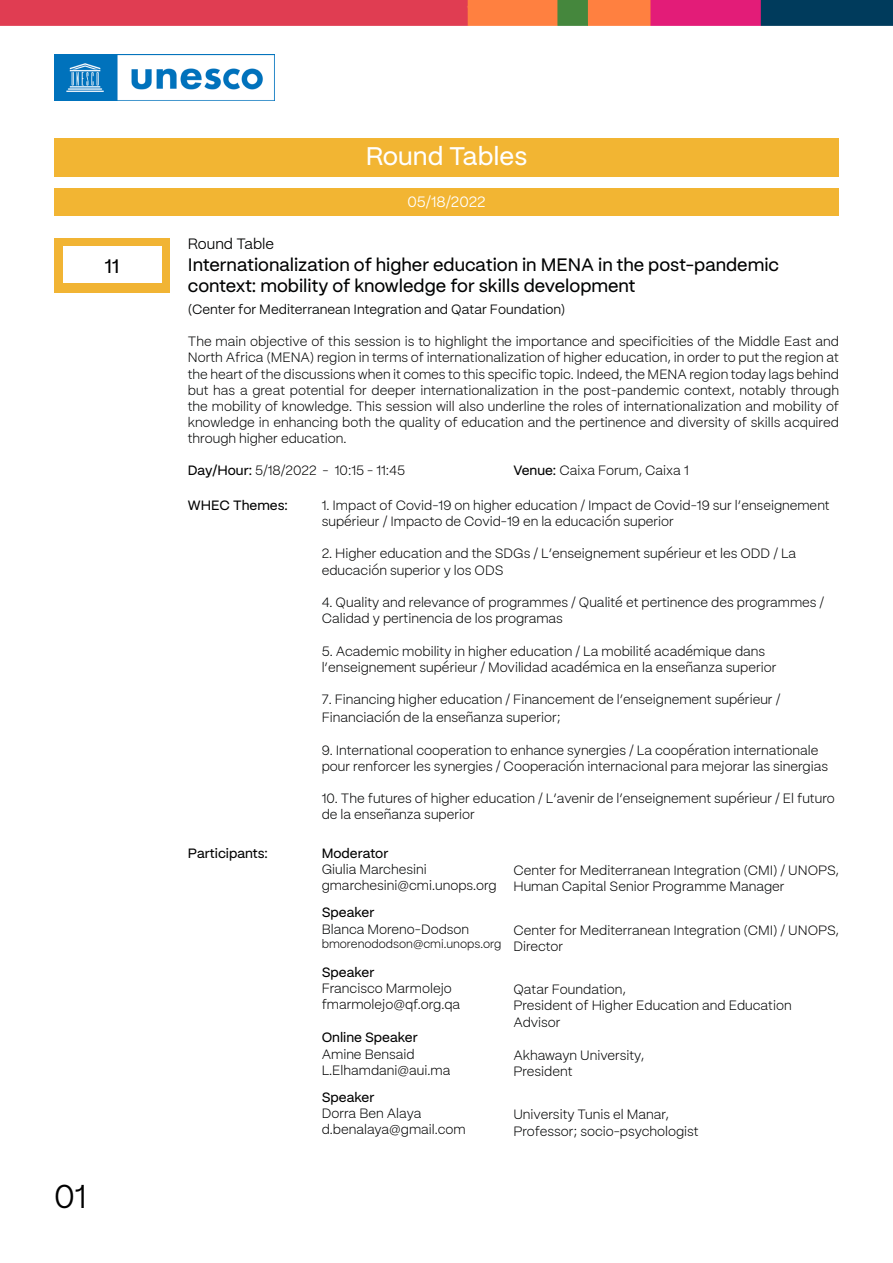
<style>
.page{position:relative;width:893px;height:1263px;background:#fff}
.page>*{position:absolute;margin:0;border:0;box-sizing:border-box;transform-origin:0 0}
.t1{font:33px "Mori Gothic";color:#000}
.t2{font:500 25.5px "Mori Gothic";color:#fff}
.t3{font:500 19.5px "Mori Gothic";color:#000}
.t4{font:500 18px/21.6px "Mori Gothic";color:#010202}
.t5{font:15px "Mori Gothic";color:#fff}
.t6{font:15px "Mori Gothic";color:#010202}
.t7{font:300 13.5px/16.2px "Mori Gothic";color:#010202}
.t8{font:300 13.5px "Mori Gothic";color:#000}
.t9{font:500 13.5px "Mori Gothic";color:#000}
.t10{font:13.5px "Mori Gothic";color:#010202}
.t11{font:300 12px "Mori Gothic";color:#000}
.s1{font-weight:500}
</style>
<div class="page">
<img style="left:54px;top:54px;width:221px;height:46px">
<svg style="left:0;top:0;width:893px;height:26px"></svg>
<div style="left:54px;top:138px;width:785px;height:38px;background:#f2b533"></div>
<div style="left:54px;top:188px;width:785px;height:28px;background:#f2b533"></div>
<div style="left:54px;top:238px;width:116px;height:54px;background:#f1b434"></div>
<div style="left:63px;top:247px;width:99px;height:36px;background:#fff"></div>
<h3 class="t3" style="left:105px;top:249px;width:16px">11</h3>
<h1 class="t1" style="left:54px;top:1168px;width:34px">01</h1>
<h2 class="t2" style="left:366px;top:133px;width:163px">Round Tables</h2>
<p class="t5" style="left:407px;top:188px;width:80px">05/18/2022</p>
<p class="t6" style="left:188px;top:231px;width:88px">Round Table</p>
<h3 class="t4" style="left:188px;top:252px;width:593px">Internationalization of higher education in MENA in the post-pandemic context: mobility of knowledge for skills development</h3>
<p class="t10" style="left:188px;top:297px;width:379px">(Center for Mediterranean Integration and Qatar Foundation)</p>
<p class="t7" style="left:188px;top:332px;width:653px;text-align:justify">The main objective of this session is to highlight the importance and specificities of the Middle East and North Africa (MENA) region in terms of internationalization of higher education, in order to put the region at the heart of the discussions when it comes to this specific topic. Indeed, the MENA region today lags behind but has a great potential for deeper internationalization in the post-pandemic context, notably through the mobility of knowledge. This session will also underline the roles of internationalization and mobility of knowledge in enhancing both the quality of education and the pertinence and diversity of skills acquired through higher education.</p>
<p class="t8" style="left:188px;top:458px;width:219px"><span class="s1">Day/Hour:</span> 5/18/2022 - 10:15 - 11:45</p>
<p class="t8" style="left:513px;top:458px;width:177px"><span class="s1">Venue:</span> Caixa Forum, Caixa 1</p>
<p class="t9" style="left:188px;top:493px;width:102px">WHEC Themes:</p>
<p class="t9" style="left:188px;top:841px;width:82px">Participants:</p>
<p class="t7" style="left:322px;top:496px;width:510px">1. Impact of Covid-19 on higher education / Impact de Covid-19 sur l’enseignement supérieur / Impacto de Covid-19 en la educación superior</p>
<p class="t7" style="left:322px;top:544px;width:476px">2. Higher education and the SDGs / L’enseignement supérieur et les ODD / La educación superior y los ODS</p>
<p class="t7" style="left:322px;top:593px;width:504px">4. Quality and relevance of programmes / Qualité et pertinence des programmes /<br>Calidad y pertinencia de los programas</p>
<p class="t7" style="left:322px;top:642px;width:456px">5. Academic mobility in higher education / La mobilité académique dans l’enseignement supérieur / Movilidad académica en la enseñanza superior</p>
<p class="t7" style="left:322px;top:689px;width:460px;line-height:18px">7. Financing higher education / Financement de l’enseignement supérieur /<br>Financiación de la enseñanza superior;</p>
<p class="t7" style="left:322px;top:741px;width:508px">9. International cooperation to enhance synergies / La coopération internationale pour renforcer les synergies / Cooperación internacional para mejorar las sinergias</p>
<p class="t7" style="left:322px;top:789px;width:515px">10. The futures of higher education / L’avenir de l’enseignement supérieur / El futuro de la enseñanza superior</p>
<p class="t9" style="left:322px;top:841px;width:68px">Moderator</p>
<p class="t7" style="left:322px;top:860px;width:107px">Giulia Marchesini</p>
<p class="t8" style="left:322px;top:874px;width:177px">gmarchesini@cmi.unops.org</p>
<p class="t9" style="left:322px;top:901px;width:54px">Speaker</p>
<p class="t7" style="left:322px;top:920px;width:149px">Blanca Moreno-Dodson</p>
<p class="t11" style="left:322px;top:933px;width:181px">bmorenododson@cmi.unops.org</p>
<p class="t9" style="left:322px;top:960px;width:54px">Speaker</p>
<p class="t7" style="left:322px;top:979px;width:132px">Francisco Marmolejo</p>
<p class="t8" style="left:322px;top:993px;width:140px">fmarmolejo@qf.org.qa</p>
<p class="t9" style="left:322px;top:1026px;width:98px">Online Speaker</p>
<p class="t7" style="left:322px;top:1045px;width:95px">Amine Bensaid</p>
<p class="t8" style="left:322px;top:1058px;width:130px">L.Elhamdani@aui.ma</p>
<p class="t9" style="left:322px;top:1085px;width:54px">Speaker</p>
<p class="t7" style="left:322px;top:1104px;width:101px">Dorra Ben Alaya</p>
<p class="t8" style="left:322px;top:1118px;width:146px">d.benalaya@gmail.com</p>
<p class="t7" style="left:513px;top:861px;width:327px">Center for Mediterranean Integration (CMI) / UNOPS,<br>Human Capital Senior Programme Manager</p>
<p class="t7" style="left:513px;top:921px;width:327px">Center for Mediterranean Integration (CMI) / UNOPS,<br>Director</p>
<p class="t7" style="left:513px;top:980px;width:280px">Qatar Foundation,<br>President of Higher Education and Education<br>Advisor</p>
<p class="t7" style="left:513px;top:1046px;width:132px">Akhawayn University,<br>President</p>
<p class="t7" style="left:513px;top:1105px;width:187px">University Tunis el Manar,<br>Professor; socio-psychologist</p>
</div>
